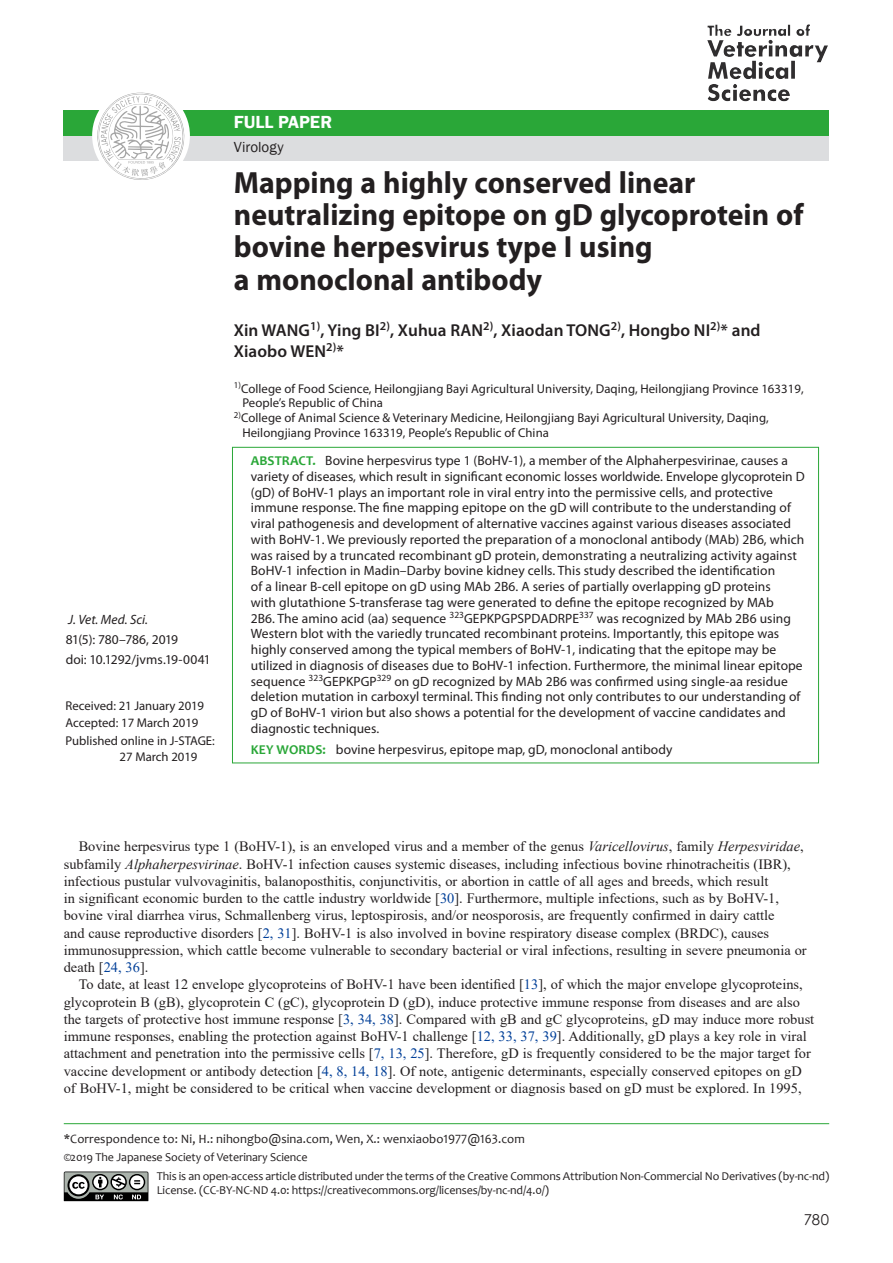
<style>
.page{position:relative;width:893px;height:1263px;background:#fff}
.page>*{position:absolute;margin:0;border:0;box-sizing:border-box;transform-origin:0 0}
.t1{font:700 30.75px/32.2px "Myriad Pro";color:#231f20}
.t2{font:600 18px "Franklin Gothic";color:#fff}
.t3{font:600 17.25px/21px "Myriad Pro";letter-spacing:.005em;color:#231f20}
.t4{font:15px "Franklin Gothic";color:#231f20}
.t5{font:15px "Century Gothic";color:#231f20}
.t6{font:14.25px/17.2px "Times New Roman";color:#231f20}
.t7{font:13.5px/15.8px "Myriad Pro";letter-spacing:.005em;color:#231f20}
.t8{font:italic 13.5px "Myriad Pro";color:#231f20}
.t9{font:12.75px/14.2px "Myriad Pro";letter-spacing:.005em;color:#231f20}
.t10{font:12.75px "Candara";letter-spacing:.005em;color:#231f20}
.t11{font:12px/20px "Candara";letter-spacing:-.01em;color:#231f20}
.s1{font-family:"Candara";font-weight:700;color:#2aa738}
.s2{font-style:italic}
.s3{color:#003f98}
</style>
<div class="page">
<hr style="left:64px;top:1123px;width:765px;height:1px;background:#2aa738">
<div style="left:64px;top:136px;width:765px;height:25px;background:#dcdddf"></div>
<div style="left:64px;top:111px;width:765px;height:25px;background:#2aa738"></div>
<div style="left:92px;top:87px;width:98px;height:97px;background:#fff;border-radius:50%"></div>
<svg style="left:94px;top:92px;width:93px;height:88px"></svg>
<img style="left:707px;top:24px;width:106px;height:33px">
<svg style="left:64px;top:1171px;width:84px;height:30px"></svg>
<p class="t8" style="left:68px;top:611px;width:81px">J. Vet. Med. Sci.</p>
<p class="t7" style="left:66px;top:629px;width:147px;line-height:20px">81(5): 780–786, 2019<br>doi: 10.1292/jvms.19-0041</p>
<p class="t9" style="left:66px;top:696px;width:151px;line-height:17.9px">Received: 21 January 2019<br>Accepted: 17 March 2019<br>Published online in J-STAGE:</p>
<p class="t9" style="left:120px;top:749px;width:79px">27 March 2019</p>
<p class="t2" style="left:234px;top:111px;width:100px">FULL PAPER</p>
<p class="t4" style="left:234px;top:138px;width:51px">Virology</p>
<h1 class="t1" style="left:234px;top:165px;width:571px">Mapping a highly conserved linear neutralizing epitope on gD glycoprotein of bovine herpesvirus type I using<br>a monoclonal antibody</h1>
<p class="t3" style="left:234px;top:319px;width:528px">Xin WANG<sup>1)</sup>, Ying BI<sup>2)</sup>, Xuhua RAN<sup>2)</sup>, Xiaodan TONG<sup>2)</sup>, Hongbo NI<sup>2)</sup>* and<br>Xiaobo WEN<sup>2)</sup>*</p>
<p class="t9" style="left:242px;top:381px;width:563px;text-indent:-9px"><sup>1)</sup>College of Food Science, Heilongjiang Bayi Agricultural University, Daqing, Heilongjiang Province 163319,<br>People’s Republic of China</p>
<p class="t9" style="left:242px;top:411px;width:528px;text-indent:-9px"><sup>2)</sup>College of Animal Science &amp; Veterinary Medicine, Heilongjiang Bayi Agricultural University, Daqing,<br>Heilongjiang Province 163319, People’s Republic of China</p>
<p class="t7" style="left:251px;top:452px;width:555px"><span class="s1">ABSTRACT.</span> Bovine herpesvirus type 1 (BoHV-1), a member of the Alphaherpesvirinae, causes a variety of diseases, which result in significant economic losses worldwide. Envelope glycoprotein D (gD) of BoHV-1 plays an important role in viral entry into the permissive cells, and protective immune response. The fine mapping epitope on the gD will contribute to the understanding of viral pathogenesis and development of alternative vaccines against various diseases associated with BoHV-1. We previously reported the preparation of a monoclonal antibody (MAb) 2B6, which was raised by a truncated recombinant gD protein, demonstrating a neutralizing activity against BoHV-1 infection in Madin–Darby bovine kidney cells. This study described the identification<br>of a linear B-cell epitope on gD using MAb 2B6. A series of partially overlapping gD proteins<br>with glutathione S-transferase tag were generated to define the epitope recognized by MAb<br>2B6. The amino acid (aa) sequence <sup>323</sup>GEPKPGPSPDADRPE<sup>337</sup> was recognized by MAb 2B6 using Western blot with the variedly truncated recombinant proteins. Importantly, this epitope was highly conserved among the typical members of BoHV-1, indicating that the epitope may be utilized in diagnosis of diseases due to BoHV-1 infection. Furthermore, the minimal linear epitope sequence <sup>323</sup>GEPKPGP<sup>329</sup> on gD recognized by MAb 2B6 was confirmed using single-aa residue deletion mutation in carboxyl terminal. This finding not only contributes to our understanding of gD of BoHV-1 virion but also shows a potential for the development of vaccine candidates and diagnostic techniques.</p>
<p class="t7" style="left:251px;top:741px;width:423px"><span class="s1">KEY WORDS:</span> bovine herpesvirus, epitope map, gD, monoclonal antibody</p>
<p class="t6" style="left:64px;top:837px;width:744px;text-indent:15px">Bovine herpesvirus type 1 (BoHV-1), is an enveloped virus and a member of the genus <span class="s2">Varicellovirus</span>, family <span class="s2">Herpesviridae</span>, subfamily <span class="s2">Alphaherpesvirinae</span>. BoHV-1 infection causes systemic diseases, including infectious bovine rhinotracheitis (IBR), infectious pustular vulvovaginitis, balanoposthitis, conjunctivitis, or abortion in cattle of all ages and breeds, which result<br>in significant economic burden to the cattle industry worldwide [<span class="s3">30</span>]. Furthermore, multiple infections, such as by BoHV-1, bovine viral diarrhea virus, Schmallenberg virus, leptospirosis, and/or neosporosis, are frequently confirmed in dairy cattle<br>and cause reproductive disorders [<span class="s3">2, 31</span>]. BoHV-1 is also involved in bovine respiratory disease complex (BRDC), causes immunosuppression, which cattle become vulnerable to secondary bacterial or viral infections, resulting in severe pneumonia or death [<span class="s3">24, 36</span>].</p>
<p class="t6" style="left:64px;top:975px;width:752px;text-indent:15px">To date, at least 12 envelope glycoproteins of BoHV-1 have been identified [<span class="s3">13</span>], of which the major envelope glycoproteins, glycoprotein B (gB), glycoprotein C (gC), glycoprotein D (gD), induce protective immune response from diseases and are also the targets of protective host immune response [<span class="s3">3, 34, 38</span>]. Compared with gB and gC glycoproteins, gD may induce more robust immune responses, enabling the protection against BoHV-1 challenge [<span class="s3">12, 33, 37, 39</span>]. Additionally, gD plays a key role in viral attachment and penetration into the permissive cells [<span class="s3">7, 13, 25</span>]. Therefore, gD is frequently considered to be the major target for vaccine development or antibody detection [<span class="s3">4, 8, 14, 18</span>]. Of note, antigenic determinants, especially conserved epitopes on gD of BoHV-1, might be considered to be critical when vaccine development or diagnosis based on gD must be explored. In 1995,</p>
<p class="t10" style="left:64px;top:1130px;width:463px">*Correspondence to: Ni, H.: nihongbo@sina.com, Wen, X.: wenxiaobo1977@163.com</p>
<p class="t11" style="left:157px;top:1146px;width:674px;text-indent:-93px">©2019 The Japanese Society of Veterinary Science<br>This is an open-access article distributed under the terms of the Creative Commons Attribution Non-Commercial No Derivatives (by-nc-nd)</p>
<p class="t11" style="left:157px;top:1180px;width:394px">License. (CC-BY-NC-ND 4.0: https://creativecommons.org/licenses/by-nc-nd/4.0/)</p>
<p class="t5" style="left:804px;top:1209px;width:27px">780</p>
</div>
